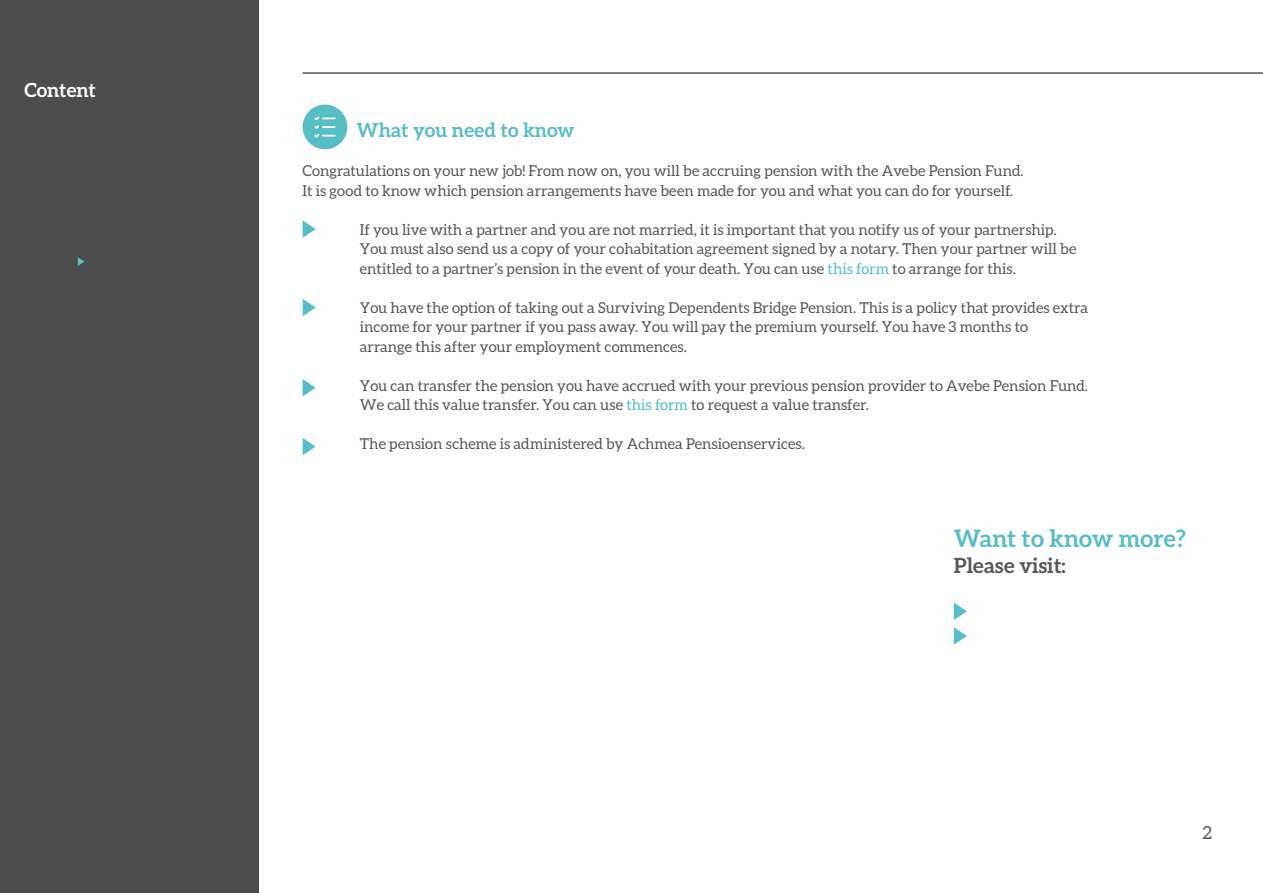
<style>
.page{position:relative;width:1263px;height:893px;background:#fff}
.page>*{position:absolute;margin:0;border:0;box-sizing:border-box;transform-origin:0 0}
.t1{font:700 24px "Aleo";color:#58bec3}
.t2{font:700 21px "Aleo";color:#575756}
.t3{font:700 19.5px "Aleo";color:#57bec3}
.t4{font:700 19.5px "Aleo";color:#fff}
.t5{font:18px "Aleo";color:#575756}
.t6{font:15px/19.5px "Aleo";color:#575756}
.s1{color:#57bec3}
</style>
<div class="page">
<hr style="left:303px;top:72px;width:960px;height:2px;background:#575756">
<div style="left:0;top:0;width:259px;height:893px;background:#4e4d4d"></div>
<div style="left:303px;top:105px;width:44px;height:44px;background:#57bec3;border-radius:50%"></div>
<svg style="left:314px;top:117px;width:22px;height:20px"></svg>
<svg style="left:303px;top:220px;width:13px;height:18px"></svg>
<svg style="left:303px;top:299px;width:13px;height:17px"></svg>
<svg style="left:303px;top:379px;width:13px;height:17px"></svg>
<svg style="left:954px;top:603px;width:13px;height:17px"></svg>
<svg style="left:954px;top:627px;width:13px;height:18px"></svg>
<svg style="left:78px;top:257px;width:6px;height:9px"></svg>
<svg style="left:303px;top:438px;width:13px;height:17px"></svg>
<h3 class="t4" style="left:24px;top:78px;width:73px">Content</h3>
<h3 class="t3" style="left:357px;top:119px;width:220px">What you need to know</h3>
<p class="t6" style="left:303px;top:161px;width:722px">Congratulations on your new job! From now on, you will be accruing pension with the Avebe Pension Fund.<br>It is good to know which pension arrangements have been made for you and what you can do for yourself.</p>
<p class="t6" style="left:360px;top:220px;width:718px">If you live with a partner and you are not married, it is important that you notify us of your partnership.<br>You must also send us a copy of your cohabitation agreement signed by a notary. Then your partner will be entitled to a partner’s pension in the event of your death. You can use <span class="s1">this form</span> to arrange for this.</p>
<p class="t6" style="left:360px;top:298px;width:730px">You have the option of taking out a Surviving Dependents Bridge Pension. This is a policy that provides extra income for your partner if you pass away. You will pay the premium yourself. You have 3 months to<br>arrange this after your employment commences.</p>
<p class="t6" style="left:360px;top:376px;width:730px">You can transfer the pension you have accrued with your previous pension provider to Avebe Pension Fund.<br>We call this value transfer. You can use <span class="s1">this form</span> to request a value transfer.</p>
<p class="t6" style="left:360px;top:434px;width:447px">The pension scheme is administered by Achmea Pensioenservices.</p>
<h1 class="t1" style="left:954px;top:525px;width:234px">Want to know more?</h1>
<h2 class="t2" style="left:954px;top:553px;width:113px">Please visit:</h2>
<p class="t5" style="left:1202px;top:823px;width:11px">2</p>
</div>
